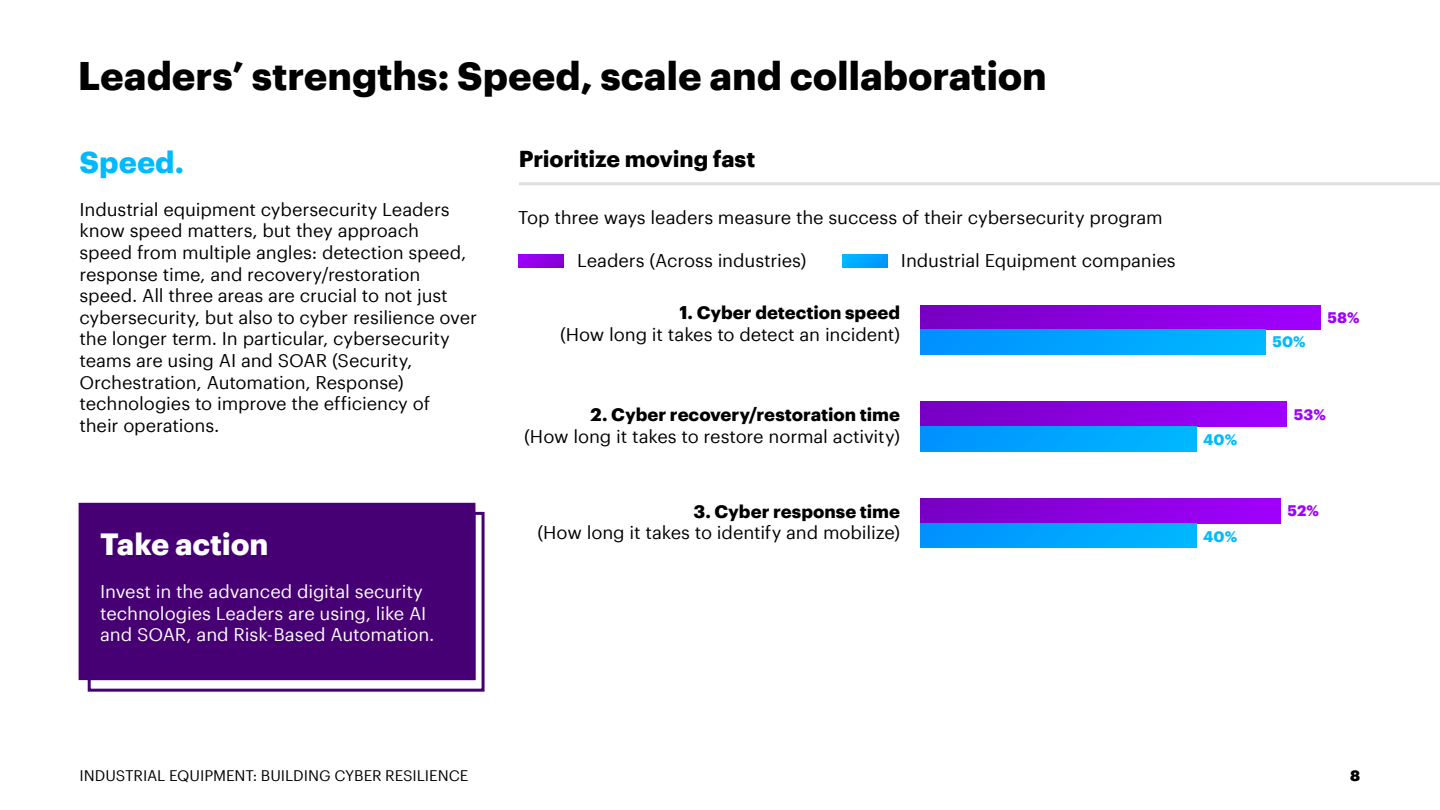
<style>
.page{position:relative;width:1440px;height:810px;background:#fff}
.page>*{position:absolute;margin:0;border:0;box-sizing:border-box;transform-origin:0 0}
.t1{font:700 39px "Graphik";letter-spacing:-.005em;color:#000}
.t2{font:700 30px "Graphik";letter-spacing:-.005em;color:#fff}
.t3{font:700 30px "Graphik";letter-spacing:.005em;color:#00baff}
.t4{font:700 22.5px "Graphik";letter-spacing:-.005em;color:#000}
.t5{font:18px/21.6px "Graphik";letter-spacing:-.005em;color:#000}
.t6{font:18px/21.6px "Graphik";letter-spacing:-.005em;color:#fff}
.t7{font:700 18px "Graphik";color:#000}
.t8{font:15px "Graphik";letter-spacing:-.005em;color:#000}
.t9{font:700 15px "Graphik";color:#a100ff}
.t10{font:700 15px "Graphik";color:#00baff}
.t11{font:900 15px "Graphik";color:#000}
</style>
<div class="page">
<div style="left:79px;top:503px;width:396px;height:177px;background:#460073"></div>
<svg style="left:86px;top:510px;width:399px;height:182px"></svg>
<hr style="left:519px;top:182px;width:921px;height:3px;background:#bfbfbf">
<div style="left:921px;top:305px;width:399px;height:25px;background:linear-gradient(to right,#7700c2,#a000fd)"></div>
<div style="left:921px;top:330px;width:344px;height:25px;background:linear-gradient(to right,#0090ff,#00b8ff)"></div>
<div style="left:921px;top:402px;width:365px;height:25px;background:linear-gradient(to right,#7700c2,#a000fd)"></div>
<div style="left:921px;top:427px;width:275px;height:24px;background:linear-gradient(to right,#0090ff,#00b8ff)"></div>
<div style="left:921px;top:498px;width:359px;height:25px;background:linear-gradient(to right,#7700c2,#9f00fd)"></div>
<div style="left:921px;top:523px;width:275px;height:25px;background:linear-gradient(to right,#0090ff,#00b8ff)"></div>
<svg style="left:519px;top:255px;width:45px;height:13px"></svg>
<svg style="left:843px;top:255px;width:45px;height:13px"></svg>
<h1 class="t1" style="left:78px;top:45px;width:970px">Leaders’ strengths: Speed, scale and collaboration</h1>
<h2 class="t3" style="left:79px;top:139px;width:106px">Speed.</h2>
<p class="t5" style="left:79px;top:197px;width:399px">Industrial equipment cybersecurity Leaders know speed matters, but they approach<br>speed from multiple angles: detection speed, response time, and recovery/restoration speed. All three areas are crucial to not just cybersecurity, but also to cyber resilience over the longer term. In particular, cybersecurity teams are using AI and SOAR (Security, Orchestration, Automation, Response) technologies to improve the efficiency of<br>their operations.</p>
<h2 class="t2" style="left:100px;top:521px;width:170px">Take action</h2>
<p class="t6" style="left:100px;top:579px;width:336px">Invest in the advanced digital security technologies Leaders are using, like AI and SOAR, and Risk-Based Automation.</p>
<p class="t4" style="left:519px;top:142px;width:238px">Prioritize moving fast</p>
<p class="t5" style="left:518px;top:205px;width:646px">Top three ways leaders measure the success of their cybersecurity program</p>
<p class="t5" style="left:577px;top:249px;width:231px">Leaders (Across industries)</p>
<p class="t5" style="left:901px;top:249px;width:276px">Industrial Equipment companies</p>
<p class="t7" style="left:679px;top:299px;width:222px">1. Cyber detection speed</p>
<p class="t5" style="left:560px;top:322px;width:342px">(How long it takes to detect an incident)</p>
<p class="t7" style="left:591px;top:401px;width:311px">2. Cyber recovery/restoration time</p>
<p class="t5" style="left:524px;top:424px;width:377px">(How long it takes to restore normal activity)</p>
<p class="t7" style="left:693px;top:497px;width:208px">3. Cyber response time</p>
<p class="t5" style="left:538px;top:521px;width:364px">(How long it takes to identify and mobilize)</p>
<p class="t10" style="left:1203px;top:427px;width:36px">40%</p>
<p class="t10" style="left:1203px;top:525px;width:36px">40%</p>
<p class="t10" style="left:1272px;top:330px;width:35px">50%</p>
<p class="t9" style="left:1327px;top:306px;width:34px">58%</p>
<p class="t9" style="left:1294px;top:403px;width:34px">53%</p>
<p class="t9" style="left:1287px;top:499px;width:33px">52%</p>
<p class="t8" style="left:79px;top:764px;width:391px">INDUSTRIAL EQUIPMENT: BUILDING CYBER RESILIENCE</p>
<p class="t11" style="left:1350px;top:764px;width:11px">8</p>
</div>
